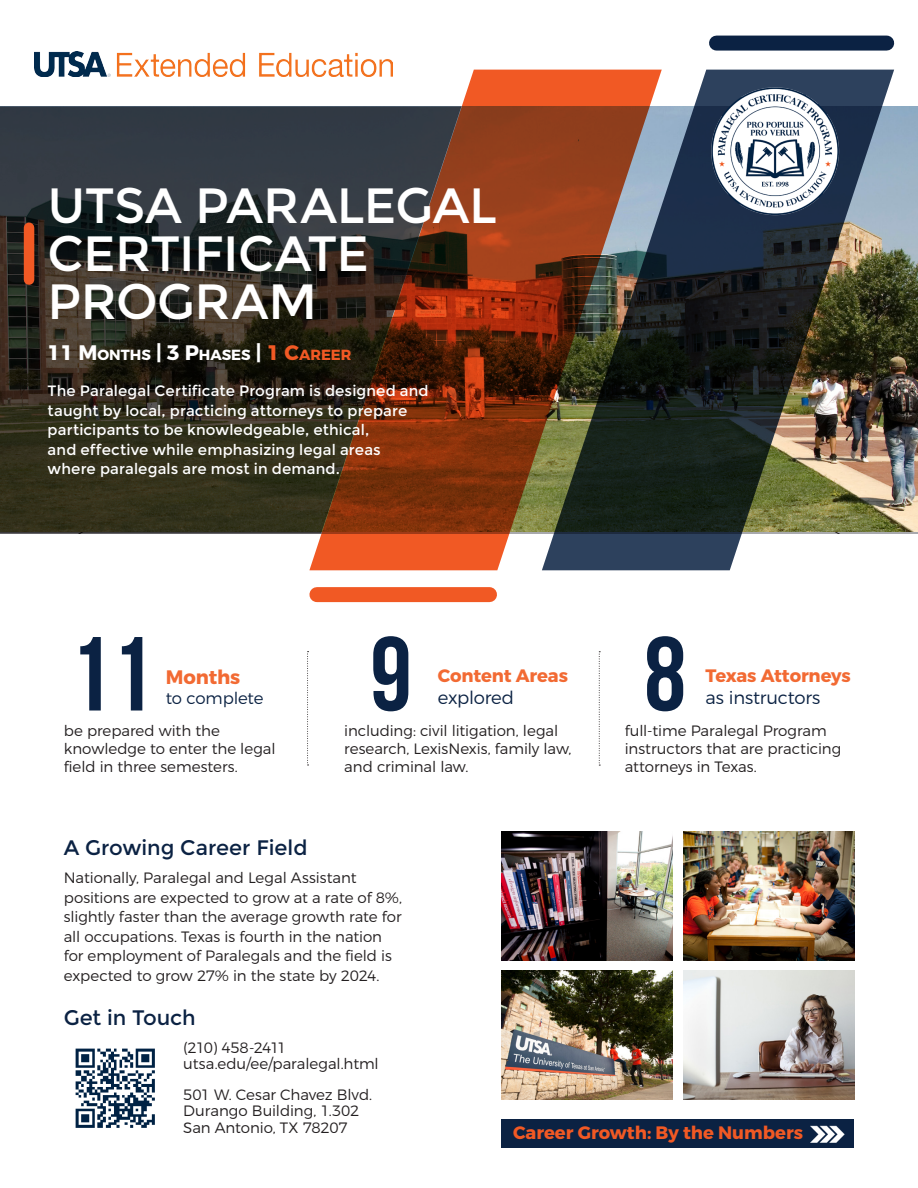
<style>
.page{position:relative;width:918px;height:1188px;background:#fff}
.page>*{position:absolute;margin:0;border:0;box-sizing:border-box;transform-origin:0 0}
.Box01_Symbol{font:105px "Bebas Neue";color:#0b2243}
.Top_Title_F01{font:49.5px/48px "Montserrat";letter-spacing:-.01em;color:#fff}
.Box02_Title{font:21px "Montserrat";letter-spacing:-.005em;color:#0b2243}
.Box01_Title_MC1{font:700 19.5px "Montserrat";letter-spacing:-.005em;color:#f26a33}
.Box01_Title_MC1-2{font:700 18px/21.6px "Montserrat";letter-spacing:-.01em;color:#f26a33}
.t1{font:700 18px "Montserrat";color:#f15924}
.Box01_Title_MC1-3{font:300 18px "Montserrat";letter-spacing:-.005em;color:#0b2243}
.Box01_SubTitle{font:300 16.5px "Montserrat";letter-spacing:-.015em;color:#0b2243}
.Box01_Text{font:300 15px/18px "Montserrat";letter-spacing:-.005em;color:#231f20}
.Top_Text_White{font:15px/19.5px "Montserrat";letter-spacing:.005em;color:#fff}
.Footer_Text{font:300 15px "Montserrat";letter-spacing:-.005em;color:#231f20}
.Footer_Text-2{font:300 15px "Montserrat";letter-spacing:-.07em;color:#231f20}
.Top_Title_F01-2{font:700 14.7px "Montserrat";color:#fff}
.s1{font-size:21px}
.s2{font-size:21px;color:#f15924}
.s3{color:#f15924}
.s4{font-weight:300;color:#0b2243}
</style>
<div class="page">
<img style="left:894px;top:106px;width:24px;height:425px">
<svg style="left:309px;top:70px;width:233px;height:500px;background:#ab5837"></svg>
<img style="left:542px;top:70px;width:352px;height:500px">
<div style="left:317px;top:587px;width:173px;height:15px;background:#f15924"></div>
<div style="left:717px;top:36px;width:170px;height:15px;background:#0b2243"></div>
<svg style="left:0;top:106px;width:462px;height:428px;background:#382e23"></svg>
<img style="left:709px;top:85px;width:132px;height:132px">
<img style="left:502px;top:832px;width:170px;height:128px">
<img style="left:684px;top:971px;width:170px;height:128px">
<div style="left:502px;top:1119px;width:352px;height:29px;background:#0b2243"></div>
<img style="left:811px;top:1126px;width:34px;height:17px">
<svg style="left:307px;top:651px;width:2px;height:115px"></svg>
<svg style="left:599px;top:651px;width:1px;height:115px"></svg>
<img style="left:35px;top:51px;width:358px;height:25px">
<img style="left:684px;top:832px;width:170px;height:129px">
<img style="left:502px;top:971px;width:170px;height:128px">
<img style="left:75px;top:1048px;width:80px;height:80px">
<div style="left:24px;top:228px;width:10px;height:52px;background:#f15924"></div>
<p class="Top_Title_F01" style="left:48px;top:182px;width:451px">UTSA PARALEGAL<br>CERTIFICATE<br>PROGRAM</p>
<p class="Top_Title_F01-2" style="left:48px;top:345px;width:305px"><span class="s1">11 M</span>ONTHS <span class="s1">| 3 P</span>HASES <span class="s1">|</span> <span class="s2">1 C</span><span class="s3">AREER</span></p>
<p class="Top_Text_White" style="left:48px;top:381px;width:382px">The Paralegal Certificate Program is designed and taught by local, practicing attorneys to prepare participants to be knowledgeable, ethical,<br>and effective while emphasizing legal areas where paralegals are most in demand.</p>
<p class="Box01_Symbol" style="left:69px;top:617px;width:85px">11</p>
<p class="Box01_Symbol" style="left:370px;top:617px;width:43px">9</p>
<p class="Box01_Symbol" style="left:644px;top:617px;width:43px">8</p>
<p class="Box01_Title_MC1-2" style="left:438px;top:665px;width:132px">Content Areas <span class="s4">explored</span></p>
<p class="Box01_Title_MC1-2" style="left:706px;top:665px;width:147px">Texas Attorneys</p>
<p class="Box01_Title_MC1" style="left:166px;top:665px;width:76px">Months</p>
<p class="Box01_SubTitle" style="left:166px;top:688px;width:99px">to complete</p>
<p class="Box01_Title_MC1-3" style="left:706px;top:686px;width:116px">as instructors</p>
<p class="Box01_Text" style="left:64px;top:722px;width:213px">be prepared with the knowledge to enter the legal field in three semesters.</p>
<p class="Box01_Text" style="left:344px;top:722px;width:229px">including: civil litigation, legal research, LexisNexis, family law, and criminal law.</p>
<p class="Box01_Text" style="left:625px;top:722px;width:218px">full-time Paralegal Program instructors that are practicing attorneys in Texas.</p>
<p class="Box02_Title" style="left:64px;top:836px;width:245px">A Growing Career Field</p>
<p class="Box01_Text" style="left:64px;top:868px;width:340px;line-height:19.5px">Nationally, Paralegal and Legal Assistant positions are expected to grow at a rate of 8%, slightly faster than the average growth rate for all occupations. Texas is fourth in the nation for employment of Paralegals and the field is expected to grow 27% in the state by 2024.</p>
<p class="Box02_Title" style="left:64px;top:1005px;width:134px">Get in Touch</p>
<p class="Footer_Text-2" style="left:183px;top:1038px;width:105px">(210) 458-2411</p>
<p class="Footer_Text" style="left:183px;top:1055px;width:197px">utsa.edu/ee/paralegal.html</p>
<p class="Footer_Text" style="left:183px;top:1085px;width:190px">501 W. Cesar Chavez Blvd.</p>
<p class="Footer_Text" style="left:183px;top:1102px;width:178px">Durango Building, 1.302</p>
<p class="Footer_Text" style="left:183px;top:1118px;width:166px">San Antonio, TX 78207</p>
<p class="t1" style="left:513px;top:1122px;width:291px">Career Growth: By the Numbers</p>
</div>
